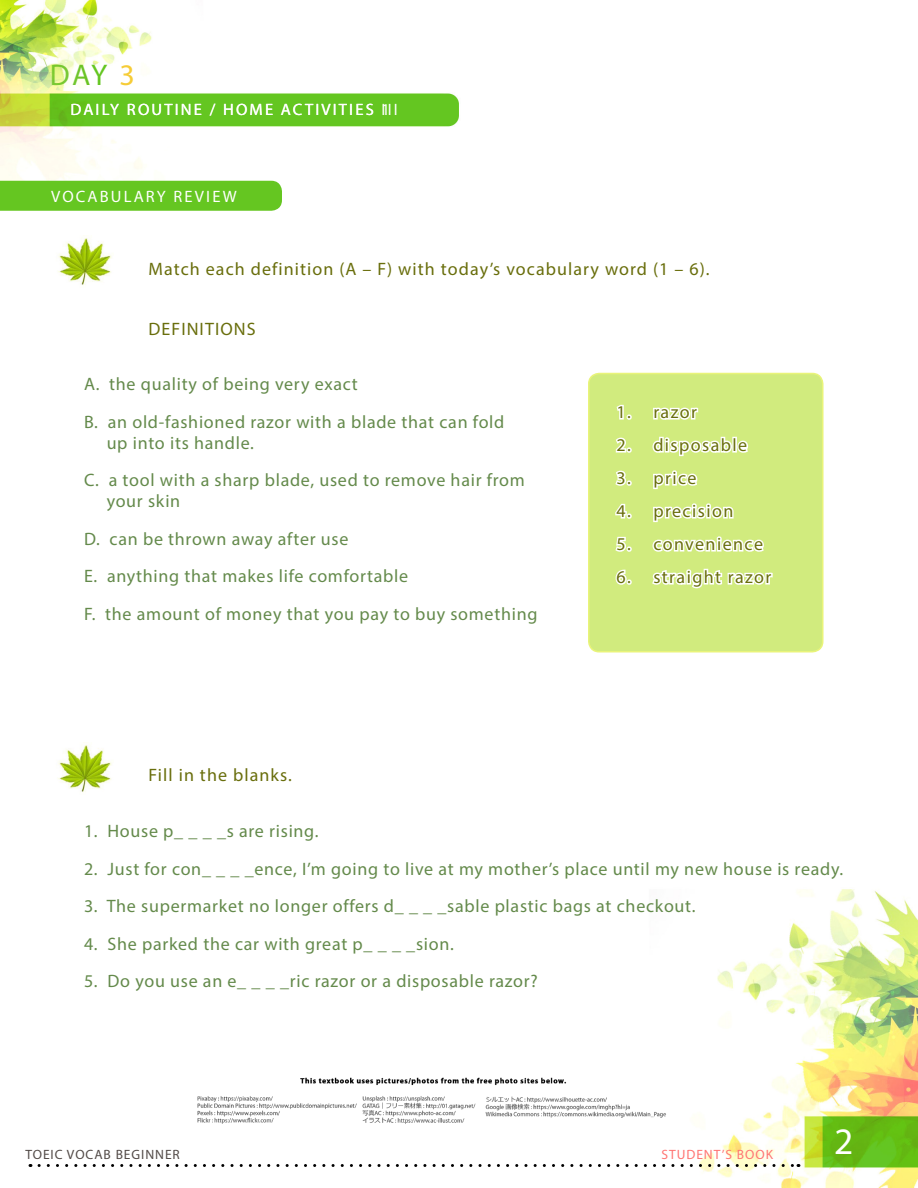
<style>
.page{position:relative;width:918px;height:1188px;background:#fff}
.page>*{position:absolute;margin:0;border:0;box-sizing:border-box;transform-origin:0 0}
.t1{font:37.5px "Myriad Pro";color:#fff}
.t2{font:30px "Myriad Pro";color:#64c11c}
.t3{font:18px/21px "Myriad Pro";letter-spacing:.04em;color:#648a4b}
.t4{font:18px "Myriad Pro";letter-spacing:.06em;color:#696e0c}
.t5{font:18px "Myriad Pro";letter-spacing:.08em;color:#696e0c}
.t6{font:16.5px "Myriad Pro";letter-spacing:.13em;color:#fff}
.t7{font:13.5px "Myriad Pro";letter-spacing:.07em;color:#524a47}
.t8{font:13.5px "Myriad Pro";letter-spacing:.07em;color:#ff7573}
.s1{color:#64c621}
.s2{color:#f6cc37}
</style>
<div class="page">
<img style="left:0;top:0;width:918px;height:1188px">
<svg style="left:39px;top:1164px;width:760px;height:3px"></svg>
<img style="left:182px;top:1069px;width:501px;height:65px">
<div style="left:0;top:181px;width:282px;height:30px;background:#65c621"></div>
<img style="left:55px;top:236px;width:58px;height:52px">
<img style="left:55px;top:742px;width:58px;height:53px">
<div style="left:589px;top:374px;width:234px;height:278px;background:#d1eb7e;border-radius:10px"></div>
<div style="left:588px;top:373px;width:236px;height:279px;border:2px solid #e9f47a;border-radius:10px"></div>
<svg style="left:616px;top:404px;width:16px;height:16px"></svg>
<svg style="left:615px;top:437px;width:17px;height:16px"></svg>
<svg style="left:615px;top:470px;width:17px;height:16px"></svg>
<svg style="left:615px;top:503px;width:17px;height:16px"></svg>
<svg style="left:615px;top:536px;width:17px;height:16px"></svg>
<svg style="left:615px;top:569px;width:17px;height:16px"></svg>
<svg style="left:650px;top:364px;width:124px;height:225px"></svg>
<h2 class="t2" style="left:50px;top:56px;width:87px">DA<span class="s1">Y</span> <span class="s2">3</span></h2>
<p class="t6" style="left:70px;top:100px;width:329px">DAILY ROUTINE / HOME ACTIVITIES III</p>
<p class="t6" style="left:382px;top:100px;width:10px">1</p>
<p class="t6" style="left:51px;top:186px;width:187px">VOCABULARY REVIEW</p>
<p class="t4" style="left:148px;top:257px;width:563px">Match each definition (A – F) with today’s vocabulary word (1 – 6).</p>
<p class="t4" style="left:148px;top:318px;width:109px">DEFINITIONS</p>
<p class="t3" style="left:84px;top:373px;width:275px">A. the quality of being very exact</p>
<p class="t3" style="left:84px;top:411px;width:422px">B. an old-fashioned razor with a blade that can fold</p>
<p class="t3" style="left:107px;top:432px;width:149px">up into its handle.</p>
<p class="t3" style="left:107px;top:469px;width:420px;text-indent:-23px">C. a tool with a sharp blade, used to remove hair from your skin</p>
<p class="t3" style="left:84px;top:528px;width:266px">D. can be thrown away after use</p>
<p class="t3" style="left:84px;top:565px;width:326px">E. anything that makes life comfortable</p>
<p class="t3" style="left:84px;top:603px;width:455px">F. the amount of money that you pay to buy something</p>
<p class="t4" style="left:148px;top:764px;width:145px">Fill in the blanks.</p>
<p class="t4" style="left:616px;top:401px;width:82px">1. razor</p>
<p class="t5" style="left:616px;top:434px;width:132px">2. disposable</p>
<p class="t4" style="left:616px;top:467px;width:82px">3. price</p>
<p class="t5" style="left:616px;top:500px;width:118px">4. precision</p>
<p class="t5" style="left:616px;top:533px;width:148px">5. convenience</p>
<p class="t5" style="left:616px;top:566px;width:156px">6. straight razor</p>
<p class="t3" style="left:84px;top:820px;width:236px">1. House p_ _ _ _s are rising.</p>
<p class="t3" style="left:84px;top:858px;width:761px">2. Just for con_ _ _ _ence, I’m going to live at my mother’s place until my new house is ready.</p>
<p class="t3" style="left:84px;top:895px;width:613px">3. The supermarket no longer offers d_ _ _ _sable plastic bags at checkout.</p>
<p class="t3" style="left:84px;top:933px;width:371px">4. She parked the car with great p_ _ _ _sion.</p>
<p class="t3" style="left:84px;top:970px;width:455px">5. Do you use an e_ _ _ _ric razor or a disposable razor?</p>
<p class="t7" style="left:26px;top:1146px;width:156px">TOEIC VOCAB BEGINNER</p>
<p class="t8" style="left:662px;top:1146px;width:113px">STUDENT’S BOOK</p>
<p class="t1" style="left:834px;top:1118px;width:21px">2</p>
</div>
